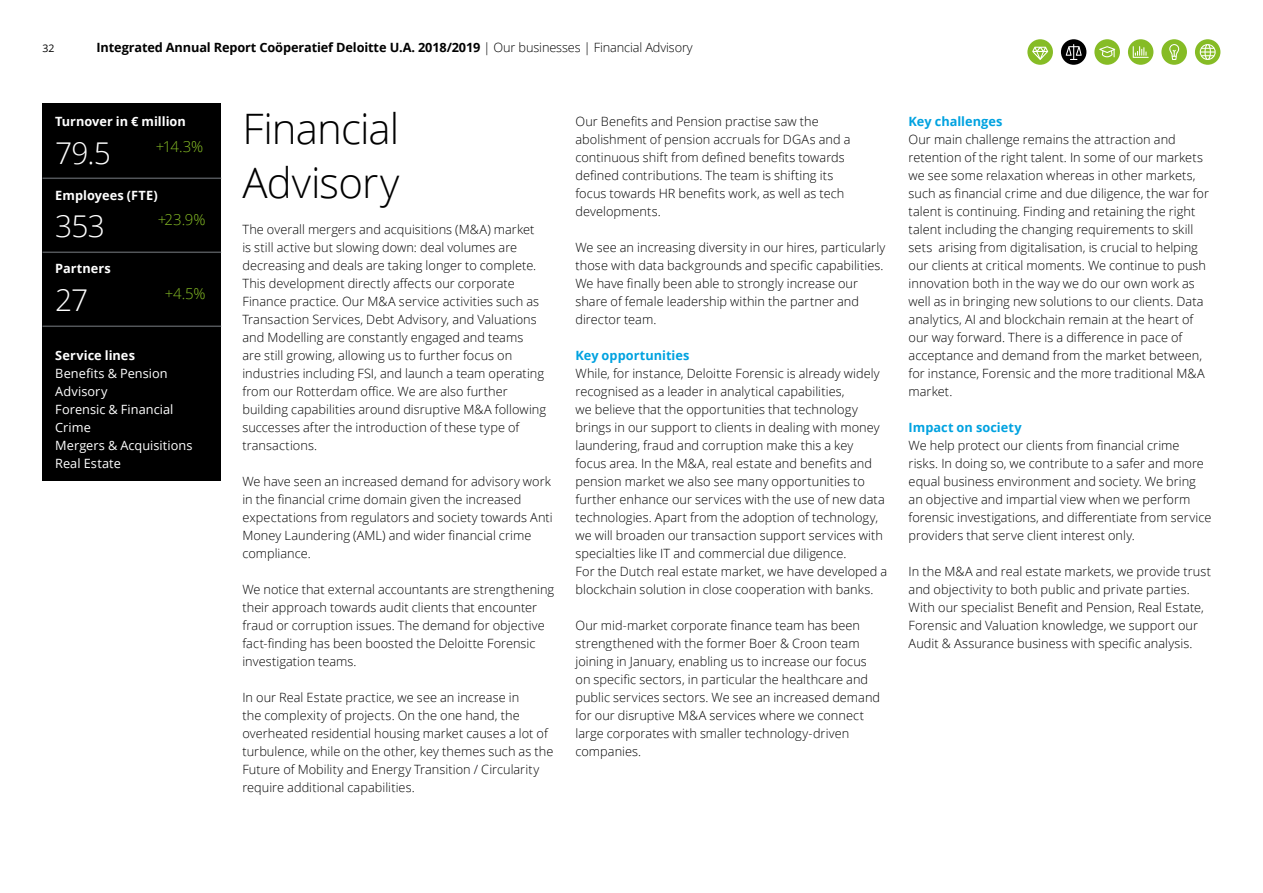
<style>
.page{position:relative;width:1263px;height:893px;background:#fff}
.page>*{position:absolute;margin:0;border:0;box-sizing:border-box;transform-origin:0 0}
.Subhead_C__8_5pt_12p{font:300 42px/54px "Open Sans";letter-spacing:-.02em;color:#000}
.Subhead_B__8_5_12pt{font:300 30px "Open Sans";letter-spacing:-.03em;color:#fff}
.Subhead_B__8_5_12pt-2{font:300 15px "Open Sans";color:#86bc25}
.Subhead_C__8_5pt_12p-2{font:300 12.75px/18px "Open Sans";letter-spacing:.005em;color:#000}
.Brochure_title___Lef{font:700 12.75px "Open Sans";letter-spacing:-.01em;color:#000}
.Body_copy__8_5_12pt{font:12.75px/18px "Open Sans";letter-spacing:.005em;color:#fff}
.Subhead_B__8_5_12pt-3{font:700 12.75px "Open Sans";letter-spacing:.005em;color:#fff}
.Subhead_A__8_5_12pt{font:700 12.75px "Open Sans";color:#00a2e0}
.Brochure_title___Lef-2{font:10.5px "Open Sans";color:#000}
.s1{font-weight:300}
</style>
<div class="page">
<svg style="left:1027px;top:39px;width:26px;height:26px"></svg>
<svg style="left:1128px;top:39px;width:25px;height:26px"></svg>
<svg style="left:1094px;top:39px;width:26px;height:26px"></svg>
<svg style="left:1161px;top:39px;width:26px;height:26px"></svg>
<svg style="left:1195px;top:39px;width:25px;height:26px"></svg>
<svg style="left:1061px;top:39px;width:25px;height:26px"></svg>
<div style="left:43px;top:104px;width:178px;height:377px;background:#000"></div>
<hr style="left:43px;top:178px;width:178px;height:1px;background:#53565a">
<hr style="left:43px;top:252px;width:178px;height:1px;background:#53565a">
<hr style="left:43px;top:325px;width:178px;height:2px;background:#53565a">
<p class="Brochure_title___Lef-2" style="left:43px;top:41px;width:13px">32</p>
<p class="Brochure_title___Lef" style="left:97px;top:39px;width:598px">Integrated Annual Report Coöperatief Deloitte U.A. 2018/2019 <span class="s1">| Our businesses | Financial Advisory</span></p>
<p class="Subhead_B__8_5_12pt-3" style="left:55px;top:112px;width:132px">Turnover in € million</p>
<p class="Subhead_B__8_5_12pt" style="left:55px;top:132px;width:57px">79.5</p>
<p class="Subhead_B__8_5_12pt-2" style="left:156px;top:136px;width:49px">+14.3%</p>
<p class="Subhead_B__8_5_12pt-3" style="left:55px;top:186px;width:104px">Employees (FTE)</p>
<p class="Subhead_B__8_5_12pt" style="left:55px;top:206px;width:51px">353</p>
<p class="Subhead_B__8_5_12pt-2" style="left:158px;top:209px;width:49px">+23.9%</p>
<p class="Subhead_B__8_5_12pt-3" style="left:55px;top:259px;width:57px">Partners</p>
<p class="Subhead_B__8_5_12pt" style="left:55px;top:279px;width:34px">27</p>
<p class="Subhead_B__8_5_12pt-2" style="left:165px;top:283px;width:42px">+4.5%</p>
<p class="Subhead_B__8_5_12pt-3" style="left:55px;top:346px;width:81px">Service lines</p>
<p class="Body_copy__8_5_12pt" style="left:55px;top:364px;width:114px">Benefits &amp; Pension<br>Advisory</p>
<p class="Body_copy__8_5_12pt" style="left:55px;top:400px;width:120px">Forensic &amp; Financial<br>Crime</p>
<p class="Body_copy__8_5_12pt" style="left:55px;top:436px;width:139px">Mergers &amp; Acquisitions</p>
<p class="Body_copy__8_5_12pt" style="left:55px;top:454px;width:67px">Real Estate</p>
<p class="Subhead_C__8_5pt_12p" style="left:242px;top:101px;width:158px">Financial<br>Advisory</p>
<p class="Subhead_C__8_5pt_12p-2" style="left:242px;top:220px;width:305px">The overall mergers and acquisitions (M&amp;A) market is still active but slowing down: deal volumes are decreasing and deals are taking longer to complete.<br>This development directly affects our corporate Finance practice. Our M&amp;A service activities such as Transaction Services, Debt Advisory, and Valuations and Modelling are constantly engaged and teams<br>are still growing, allowing us to further focus on industries including FSI, and launch a team operating from our Rotterdam office. We are also further building capabilities around disruptive M&amp;A following successes after the introduction of these type of transactions.</p>
<p class="Subhead_C__8_5pt_12p-2" style="left:242px;top:472px;width:312px">We have seen an increased demand for advisory work in the financial crime domain given the increased expectations from regulators and society towards Anti Money Laundering (AML) and wider financial crime compliance.</p>
<p class="Subhead_C__8_5pt_12p-2" style="left:242px;top:580px;width:313px">We notice that external accountants are strengthening their approach towards audit clients that encounter fraud or corruption issues. The demand for objective fact-finding has been boosted the Deloitte Forensic investigation teams.</p>
<p class="Subhead_C__8_5pt_12p-2" style="left:242px;top:688px;width:312px">In our Real Estate practice, we see an increase in<br>the complexity of projects. On the one hand, the overheated residential housing market causes a lot of turbulence, while on the other, key themes such as the Future of Mobility and Energy Transition / Circularity require additional capabilities.</p>
<p class="Subhead_C__8_5pt_12p-2" style="left:575px;top:112px;width:277px">Our Benefits and Pension practise saw the abolishment of pension accruals for DGAs and a continuous shift from defined benefits towards defined contributions. The team is shifting its focus towards HR benefits work, as well as tech developments.</p>
<p class="Subhead_C__8_5pt_12p-2" style="left:575px;top:238px;width:311px">We see an increasing diversity in our hires, particularly those with data backgrounds and specific capabilities.<br>We have finally been able to strongly increase our share of female leadership within the partner and director team.</p>
<p class="Subhead_A__8_5_12pt" style="left:575px;top:346px;width:115px">Key opportunities</p>
<p class="Subhead_C__8_5pt_12p-2" style="left:575px;top:364px;width:311px">While, for instance, Deloitte Forensic is already widely recognised as a leader in analytical capabilities,<br>we believe that the opportunities that technology brings in our support to clients in dealing with money laundering, fraud and corruption make this a key focus area. In the M&amp;A, real estate and benefits and pension market we also see many opportunities to further enhance our services with the use of new data technologies. Apart from the adoption of technology, we will broaden our transaction support services with specialties like IT and commercial due diligence.</p>
<p class="Subhead_C__8_5pt_12p-2" style="left:575px;top:562px;width:313px">For the Dutch real estate market, we have developed a blockchain solution in close cooperation with banks.</p>
<p class="Subhead_C__8_5pt_12p-2" style="left:575px;top:616px;width:306px">Our mid-market corporate finance team has been strengthened with the former Boer &amp; Croon team joining in January, enabling us to increase our focus on specific sectors, in particular the healthcare and public services sectors. We see an increased demand for our disruptive M&amp;A services where we connect large corporates with smaller technology-driven companies.</p>
<p class="Subhead_A__8_5_12pt" style="left:909px;top:112px;width:95px">Key challenges</p>
<p class="Subhead_C__8_5pt_12p-2" style="left:909px;top:130px;width:302px">Our main challenge remains the attraction and retention of the right talent. In some of our markets we see some relaxation whereas in other markets, such as financial crime and due diligence, the war for talent is continuing. Finding and retaining the right talent including the changing requirements to skill sets arising from digitalisation, is crucial to helping our clients at critical moments. We continue to push innovation both in the way we do our own work as well as in bringing new solutions to our clients. Data analytics, AI and blockchain remain at the heart of our way forward. There is a difference in pace of acceptance and demand from the market between, for instance, Forensic and the more traditional M&amp;A market.</p>
<p class="Subhead_A__8_5_12pt" style="left:909px;top:418px;width:115px">Impact on society</p>
<p class="Subhead_C__8_5pt_12p-2" style="left:909px;top:436px;width:304px">We help protect our clients from financial crime risks. In doing so, we contribute to a safer and more equal business environment and society. We bring an objective and impartial view when we perform forensic investigations, and differentiate from service providers that serve client interest only.</p>
<p class="Subhead_C__8_5pt_12p-2" style="left:909px;top:562px;width:304px">In the M&amp;A and real estate markets, we provide trust and objectivity to both public and private parties.</p>
<p class="Subhead_C__8_5pt_12p-2" style="left:909px;top:598px;width:297px">With our specialist Benefit and Pension, Real Estate,<br>Forensic and Valuation knowledge, we support our<br>Audit &amp; Assurance business with specific analysis.</p>
</div>
